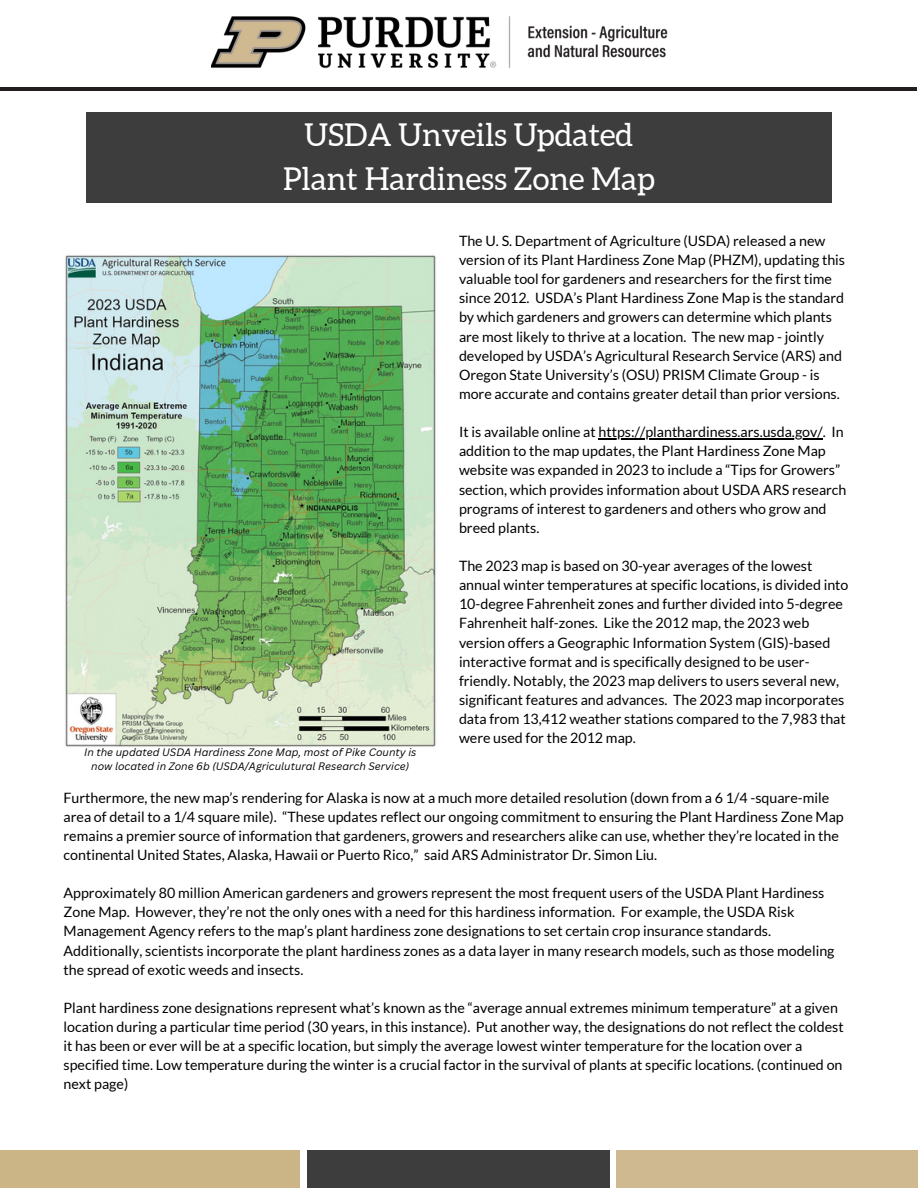
<style>
.page{position:relative;width:918px;height:1188px;background:#fff}
.page>*{position:absolute;margin:0;border:0;box-sizing:border-box;transform-origin:0 0}
.t1{font:31.5px/43.8px "Aleo";color:#fff;text-align:center}
.t2{font:14.25px/19.2px "Lato";color:#000}
.t3{font:italic 10.5px/14px "Canva Sans";color:#000;text-align:center}
</style>
<div class="page">
<div style="left:0;top:1151px;width:300px;height:37px;background:#cbb587"></div>
<div style="left:307px;top:1151px;width:302px;height:37px;background:#3d3d3d"></div>
<div style="left:617px;top:1151px;width:301px;height:37px;background:#cfb991"></div>
<hr style="left:0;top:87px;width:917px;height:4px;background:#231f20">
<img style="left:211px;top:16px;width:457px;height:53px">
<div style="left:86px;top:112px;width:746px;height:91px;background:#3d3d3d"></div>
<img style="left:65px;top:254px;width:371px;height:493px">
<hr style="left:599px;top:438px;width:224px;height:1px;background:#000">
<h1 class="t1" style="left:283px;top:113px;width:373px">USDA Unveils Updated<br>Plant Hardiness Zone Map</h1>
<p class="t2" style="left:459px;top:231px;width:388px">The U. S. Department of Agriculture (USDA) released a new version of its Plant Hardiness Zone Map (PHZM), updating this valuable tool for gardeners and researchers for the first time since 2012. USDA’s Plant Hardiness Zone Map is the standard by which gardeners and growers can determine which plants are most likely to thrive at a location. The new map - jointly developed by USDA’s Agricultural Research Service (ARS) and Oregon State University’s (OSU) PRISM Climate Group - is more accurate and contains greater detail than prior versions.</p>
<p class="t2" style="left:459px;top:422px;width:386px">It is available online at https://planthardiness.ars.usda.gov/. In</p>
<h2 class="t2" style="left:459px;top:441px;width:389px">addition to the map updates, the Plant Hardiness Zone Map website was expanded in 2023 to include a “Tips for Growers” section, which provides information about USDA ARS research programs of interest to gardeners and others who grow and breed plants.</h2>
<h2 class="t2" style="left:459px;top:556px;width:355px">The 2023 map is based on 30-year averages of the lowest</h2>
<h2 class="t2" style="left:459px;top:575px;width:391px">annual winter temperatures at specific locations, is divided into 10-degree Fahrenheit zones and further divided into 5-degree Fahrenheit half-zones. Like the 2012 map, the 2023 web version offers a Geographic Information System (GIS)-based interactive format and is specifically designed to be user&shy;friendly. Notably, the 2023 map delivers to users several new, significant features and advances. The 2023 map incorporates data from 13,412 weather stations compared to the 7,983 that were used for the 2012 map.</h2>
<h2 class="t3" style="left:84px;top:745px;width:334px">In the updated USDA Hardiness Zone Map, most of Pike County is now located in Zone 6b (USDA/Agriculutural Research Service)</h2>
<h2 class="t2" style="left:64px;top:788px;width:782px">Furthermore, the new map’s rendering for Alaska is now at a much more detailed resolution (down from a 6 1/4 -square-mile area of detail to a 1/4 square mile). “These updates reflect our ongoing commitment to ensuring the Plant Hardiness Zone Map remains a premier source of information that gardeners, growers and researchers alike can use, whether they’re located in the continental United States, Alaska, Hawaii or Puerto Rico,” said ARS Administrator Dr. Simon Liu.</h2>
<h2 class="t2" style="left:64px;top:883px;width:773px">Approximately 80 million American gardeners and growers represent the most frequent users of the USDA Plant Hardiness Zone Map. However, they’re not the only ones with a need for this hardiness information. For example, the USDA Risk Management Agency refers to the map’s plant hardiness zone designations to set certain crop insurance standards.<br>Additionally, scientists incorporate the plant hardiness zones as a data layer in many research models, such as those modeling the spread of exotic weeds and insects.</h2>
<h2 class="t2" style="left:64px;top:998px;width:782px">Plant hardiness zone designations represent what’s known as the “average annual extremes minimum temperature” at a given location during a particular time period (30 years, in this instance). Put another way, the designations do not reflect the coldest it has been or ever will be at a specific location, but simply the average lowest winter temperature for the location over a specified time. Low temperature during the winter is a crucial factor in the survival of plants at specific locations. (continued on next page)</h2>
</div>
